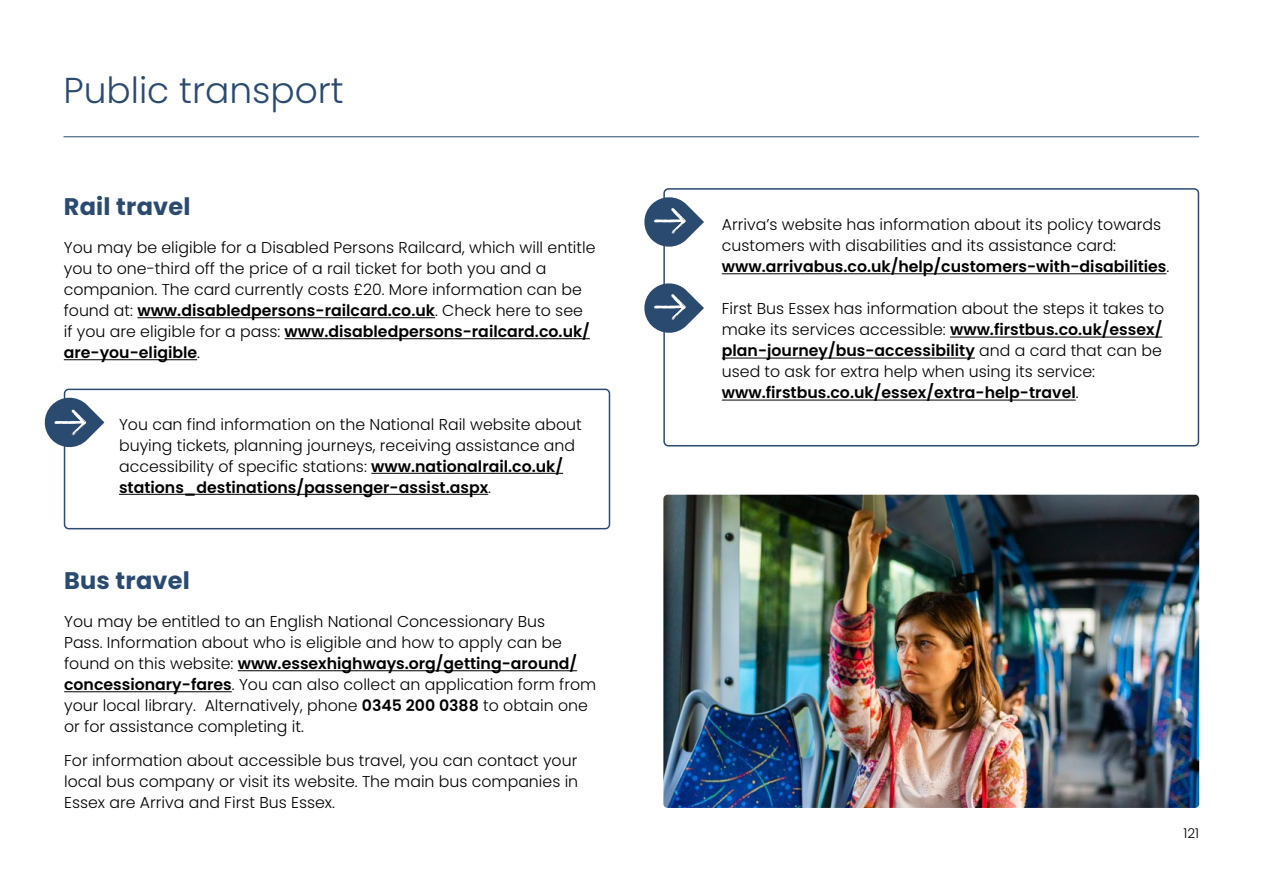
<style>
.page{position:relative;width:1263px;height:893px;background:#fff}
.page>*{position:absolute;margin:0;border:0;box-sizing:border-box;transform-origin:0 0}
.Subheading_H4_-_Ligh{font:300 36px "Poppins";color:#2b4a70}
.Subheading_H5_-_Larg{font:700 24px "Poppins";letter-spacing:.01em;color:#2b4a70}
.Body_Copy_P{font:300 15.75px/21px "Poppins";color:#000}
.t1{font:300 13.5px "Poppins";color:#000}
.s1{font-weight:600}
</style>
<div class="page">
<div style="left:663px;top:188px;width:536px;height:258px;border:2px solid #2b4a70;border-radius:4px"></div>
<div style="left:64px;top:389px;width:546px;height:140px;border:2px solid #2b4a70;border-radius:4px"></div>
<svg style="left:644px;top:195px;width:60px;height:54px"></svg>
<svg style="left:44px;top:395px;width:60px;height:55px"></svg>
<hr style="left:64px;top:136px;width:1135px;height:1px;background:#2b4a70">
<svg style="left:644px;top:281px;width:60px;height:54px"></svg>
<hr style="left:137px;top:317px;width:298px;height:1px;background:#000">
<hr style="left:285px;top:338px;width:305px;height:1px;background:#000">
<hr style="left:64px;top:359px;width:133px;height:1px;background:#000">
<hr style="left:371px;top:473px;width:192px;height:1px;background:#000">
<hr style="left:119px;top:494px;width:369px;height:1px;background:#000">
<hr style="left:238px;top:670px;width:339px;height:1px;background:#000">
<hr style="left:64px;top:691px;width:168px;height:1px;background:#000">
<hr style="left:722px;top:273px;width:444px;height:1px;background:#000">
<hr style="left:950px;top:337px;width:212px;height:1px;background:#000">
<hr style="left:722px;top:358px;width:253px;height:1px;background:#000">
<hr style="left:722px;top:400px;width:354px;height:1px;background:#000">
<img style="left:663px;top:495px;width:536px;height:313px">
<h4 class="Subheading_H4_-_Ligh" style="left:63px;top:70px;width:282px">Public transport</h4>
<h5 class="Subheading_H5_-_Larg" style="left:64px;top:193px;width:128px">Rail travel</h5>
<p class="Body_Copy_P" style="left:64px;top:237px;width:533px">You may be eligible for a Disabled Persons Railcard, which will entitle you to one-third off the price of a rail ticket for both you and a companion. The card currently costs £20. More information can be found at: <span class="s1">www.disabledpersons-railcard.co.uk</span>. Check here to see if you are eligible for a pass: <span class="s1">www.disabledpersons-railcard.co.uk/ are-you-eligible</span>.</p>
<p class="Body_Copy_P" style="left:119px;top:414px;width:464px">You can find information on the National Rail website about buying tickets, planning journeys, receiving assistance and accessibility of specific stations: <span class="s1">www.nationalrail.co.uk/ stations_destinations/passenger-assist.aspx</span>.</p>
<h5 class="Subheading_H5_-_Larg" style="left:64px;top:567px;width:127px">Bus travel</h5>
<p class="Body_Copy_P" style="left:64px;top:611px;width:534px">You may be entitled to an English National Concessionary Bus<br>Pass. Information about who is eligible and how to apply can be found on this website: <span class="s1">www.essexhighways.org/getting-around/ concessionary-fares</span>. You can also collect an application form from your local library. Alternatively, phone <span class="s1">0345 200 0388</span> to obtain one or for assistance completing it.</p>
<p class="Body_Copy_P" style="left:64px;top:750px;width:516px;text-align:justify">For information about accessible bus travel, you can contact your local bus company or visit its website. The main bus companies in Essex are Arriva and First Bus Essex.</p>
<p class="Body_Copy_P" style="left:722px;top:214px;width:449px">Arriva’s website has information about its policy towards customers with disabilities and its assistance card: <span class="s1">www.arrivabus.co.uk/help/customers-with-disabilities</span>.</p>
<p class="Body_Copy_P" style="left:722px;top:299px;width:444px">First Bus Essex has information about the steps it takes to make its services accessible: <span class="s1">www.firstbus.co.uk/essex/ plan-journey/bus-accessibility</span> and a card that can be used to ask for extra help when using its service: <span class="s1">www.firstbus.co.uk/essex/extra-help-travel</span>.</p>
<p class="t1" style="left:1183px;top:825px;width:17px">121</p>
</div>
